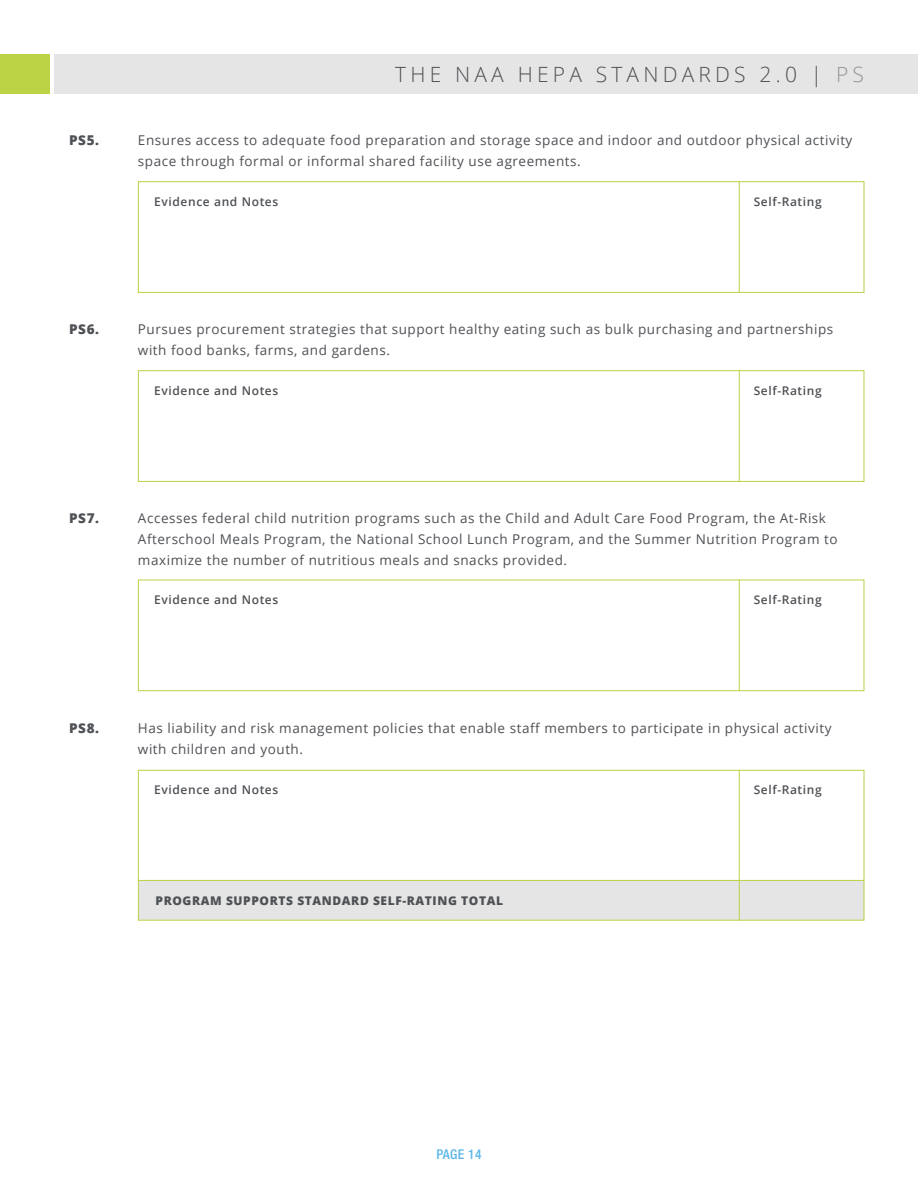
<style>
.page{position:relative;width:918px;height:1188px;background:#fff}
.page>*{position:absolute;margin:0;border:0;box-sizing:border-box;transform-origin:0 0}
.t1{font:300 21px "Open Sans";letter-spacing:.2em;color:#4e5155}
.t2{font:13.5px/21px "Open Sans";letter-spacing:.04em;color:#4e5155}
.t3{font:800 13.5px "Open Sans";letter-spacing:.05em;color:#4e5155}
.t4{font:500 condensed 13.5px "Helvetica Neue LT Std";letter-spacing:.025em;color:#5cb7e7}
.t5{font:600 12px "Open Sans";letter-spacing:.05em;color:#4e5155}
.t6{font:800 12px "Open Sans";letter-spacing:.05em;color:#4e5155}
.s1{color:#959395}
</style>
<div class="page">
<div style="left:138px;top:181px;width:726px;height:112px;border:1px solid #bbd345"></div>
<hr style="left:739px;top:181px;width:1px;height:112px;background:#bbd345">
<div style="left:138px;top:370px;width:726px;height:112px;border:1px solid #bbd345"></div>
<hr style="left:739px;top:370px;width:1px;height:112px;background:#bbd345">
<div style="left:138px;top:580px;width:726px;height:111px;border:1px solid #bbd345"></div>
<hr style="left:739px;top:580px;width:1px;height:111px;background:#bbd345">
<div style="left:138px;top:880px;width:726px;height:40px;background:#e5e5e5"></div>
<div style="left:138px;top:770px;width:726px;height:151px;border:1px solid #bbd345"></div>
<hr style="left:739px;top:770px;width:1px;height:151px;background:#bbd345">
<hr style="left:138px;top:880px;width:726px;height:1px;background:#bbd345">
<div style="left:0;top:54px;width:50px;height:39px;background:#bbd345"></div>
<div style="left:54px;top:54px;width:864px;height:39px;background:#e5e5e5"></div>
<p class="t3" style="left:69px;top:130px;width:32px">PS5.</p>
<h1 class="t1" style="left:395px;top:60px;width:470px">THE NAA HEPA STANDARDS 2.0 | <span class="s1">PS</span></h1>
<p class="t2" style="left:138px;top:130px;width:716px">Ensures access to adequate food preparation and storage space and indoor and outdoor physical activity space through formal or informal shared facility use agreements.</p>
<p class="t5" style="left:154px;top:193px;width:126px">Evidence and Notes</p>
<p class="t5" style="left:754px;top:193px;width:70px">Self-Rating</p>
<p class="t3" style="left:69px;top:319px;width:32px">PS6.</p>
<p class="t2" style="left:138px;top:319px;width:697px">Pursues procurement strategies that support healthy eating such as bulk purchasing and partnerships with food banks, farms, and gardens.</p>
<p class="t5" style="left:154px;top:382px;width:126px">Evidence and Notes</p>
<p class="t5" style="left:754px;top:382px;width:70px">Self-Rating</p>
<p class="t3" style="left:69px;top:508px;width:32px">PS7.</p>
<p class="t2" style="left:138px;top:508px;width:701px">Accesses federal child nutrition programs such as the Child and Adult Care Food Program, the At-Risk<br>Afterschool Meals Program, the National School Lunch Program, and the Summer Nutrition Program to maximize the number of nutritious meals and snacks provided.</p>
<p class="t5" style="left:154px;top:591px;width:126px">Evidence and Notes</p>
<p class="t5" style="left:754px;top:591px;width:70px">Self-Rating</p>
<p class="t3" style="left:69px;top:718px;width:32px">PS8.</p>
<p class="t2" style="left:138px;top:718px;width:695px">Has liability and risk management policies that enable staff members to participate in physical activity with children and youth.</p>
<p class="t5" style="left:154px;top:782px;width:126px">Evidence and Notes</p>
<p class="t5" style="left:754px;top:782px;width:70px">Self-Rating</p>
<p class="t6" style="left:156px;top:892px;width:349px">PROGRAM SUPPORTS STANDARD SELF-RATING TOTAL</p>
<p class="t4" style="left:436px;top:1147px;width:47px">PAGE 14</p>
</div>
